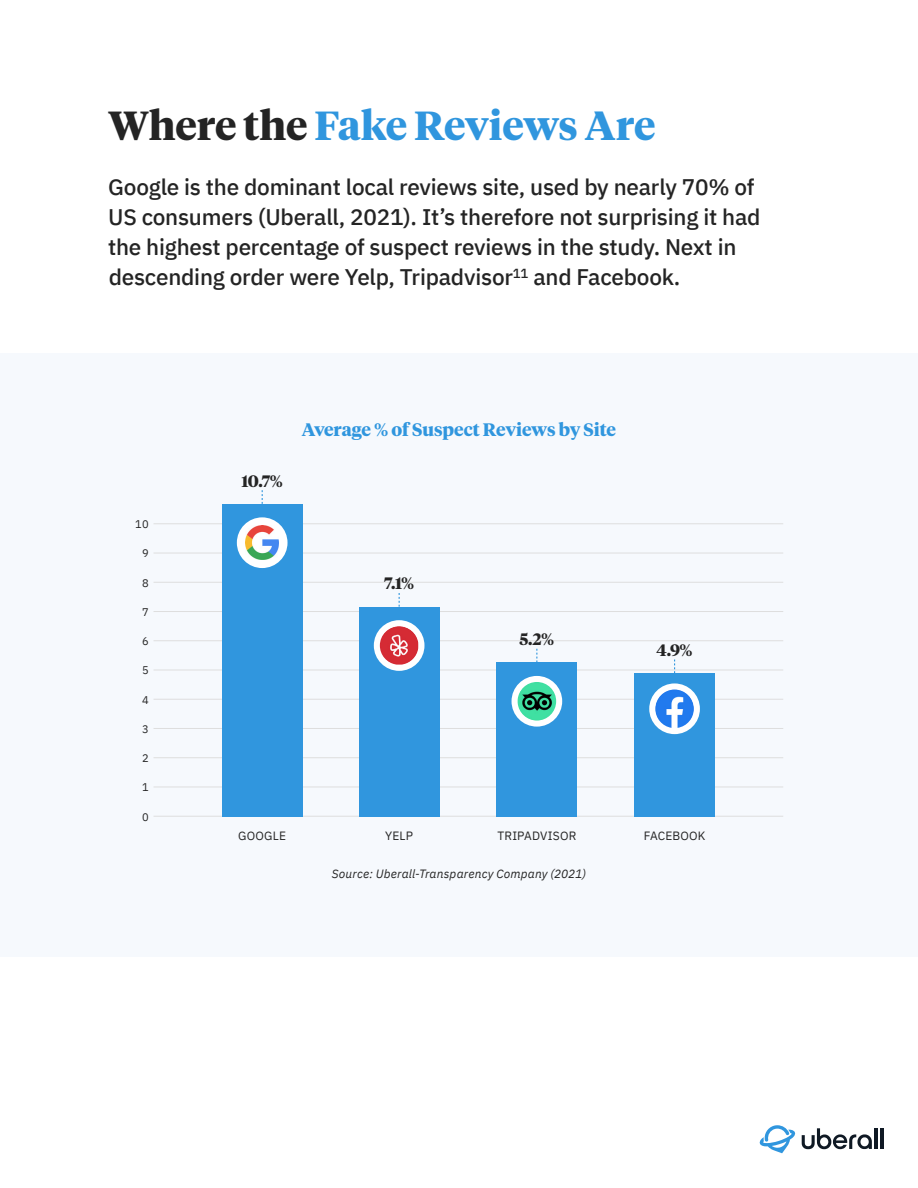
<style>
.page{position:relative;width:918px;height:1188px;background:#fff}
.page>*{position:absolute;margin:0;border:0;box-sizing:border-box;transform-origin:0 0}
.t1{font:700 40.5px "Tiempos Headline";color:#3096de}
.t2{font:500 22.5px/30px "IBM Plex Sans";letter-spacing:-.01em;color:#242424}
.t3{font:700 18px "Tiempos Headline";letter-spacing:-.01em;color:#3096de}
.t4{font:700 16.5px "Tiempos Headline";color:#242424}
.t5{font:italic 12px "IBM Plex Sans";letter-spacing:.015em;color:#242424}
.t6{font:12px "IBM Plex Sans";letter-spacing:.015em;color:#242424}
.t7{font:11.1px "IBM Plex Sans";color:#242424}
.s1{color:#242424}
</style>
<div class="page">
<svg style="left:759px;top:1125px;width:36px;height:28px"></svg>
<svg style="left:802px;top:1128px;width:70px;height:21px"></svg>
<hr style="left:874px;top:1128px;width:4px;height:21px;background:#0f1924">
<hr style="left:880px;top:1128px;width:3px;height:21px;background:#0f1924">
<div style="left:0;top:353px;width:918px;height:604px;background:#f6f9fd"></div>
<hr style="left:154px;top:816px;width:629px;height:1px;background:#dedede">
<hr style="left:154px;top:757px;width:629px;height:1px;background:#dedede">
<hr style="left:154px;top:699px;width:629px;height:1px;background:#dedede">
<hr style="left:154px;top:640px;width:629px;height:1px;background:#dedede">
<hr style="left:154px;top:611px;width:629px;height:1px;background:#dedede">
<hr style="left:154px;top:787px;width:629px;height:1px;background:#dedede">
<hr style="left:154px;top:728px;width:629px;height:1px;background:#dedede">
<hr style="left:154px;top:670px;width:629px;height:1px;background:#dedede">
<hr style="left:154px;top:582px;width:629px;height:1px;background:#dedede">
<hr style="left:154px;top:523px;width:629px;height:1px;background:#dedede">
<hr style="left:154px;top:553px;width:629px;height:1px;background:#dedede">
<div style="left:496px;top:662px;width:81px;height:155px;background:#3096de"></div>
<div style="left:512px;top:676px;width:50px;height:51px;background:#fff;border-radius:50%"></div>
<img style="left:518px;top:682px;width:38px;height:39px;border-radius:19px">
<div style="left:634px;top:673px;width:81px;height:144px;background:#3096de"></div>
<div style="left:649px;top:683px;width:51px;height:51px;background:#fff;border-radius:50%"></div>
<img style="left:655px;top:690px;width:39px;height:38px">
<div style="left:222px;top:504px;width:81px;height:313px;background:#3096de"></div>
<div style="left:237px;top:517px;width:51px;height:51px;background:#fff;border-radius:50%"></div>
<img style="left:246px;top:526px;width:33px;height:34px">
<div style="left:359px;top:607px;width:81px;height:210px;background:#3096de"></div>
<div style="left:374px;top:620px;width:50px;height:51px;background:#fff;border-radius:50%"></div>
<img style="left:380px;top:626px;width:38px;height:39px">
<h1 class="t1" style="left:108px;top:97px;width:549px"><span class="s1">Where the</span> Fake Reviews Are</h1>
<p class="t2" style="left:108px;top:170px;width:654px">Google is the dominant local reviews site, used by nearly 70% of US consumers (Uberall, 2021). It’s therefore not surprising it had the highest percentage of suspect reviews in the study. Next in descending order were Yelp, Tripadvisor<sup>11</sup> and Facebook.</p>
<p class="t7" style="left:135px;top:516px;width:15px">10</p>
<p class="t7" style="left:142px;top:545px;width:8px">9</p>
<p class="t7" style="left:142px;top:574px;width:8px">8</p>
<p class="t7" style="left:142px;top:603px;width:8px">7</p>
<p class="t7" style="left:142px;top:633px;width:8px">6</p>
<p class="t7" style="left:142px;top:662px;width:8px">5</p>
<p class="t7" style="left:142px;top:691px;width:8px">4</p>
<p class="t7" style="left:142px;top:720px;width:8px">3</p>
<p class="t7" style="left:142px;top:750px;width:8px">2</p>
<p class="t7" style="left:142px;top:779px;width:8px">1</p>
<p class="t7" style="left:142px;top:808px;width:8px">0</p>
<p class="t4" style="left:241px;top:469px;width:43px">10.7%</p>
<p class="t3" style="left:302px;top:417px;width:316px">Average % of Suspect Reviews by Site</p>
<p class="t4" style="left:384px;top:572px;width:32px">7.1%</p>
<p class="t4" style="left:519px;top:628px;width:36px">5.2%</p>
<p class="t4" style="left:656px;top:638px;width:38px">4.9%</p>
<p class="t6" style="left:238px;top:826px;width:49px">GOOGLE</p>
<p class="t6" style="left:385px;top:826px;width:29px">YELP</p>
<p class="t6" style="left:497px;top:826px;width:81px">TRIPADVISOR</p>
<p class="t5" style="left:332px;top:865px;width:256px">Source: Uberall-Transparency Company (2021)</p>
<p class="t6" style="left:644px;top:826px;width:63px">FACEBOOK</p>
</div>
